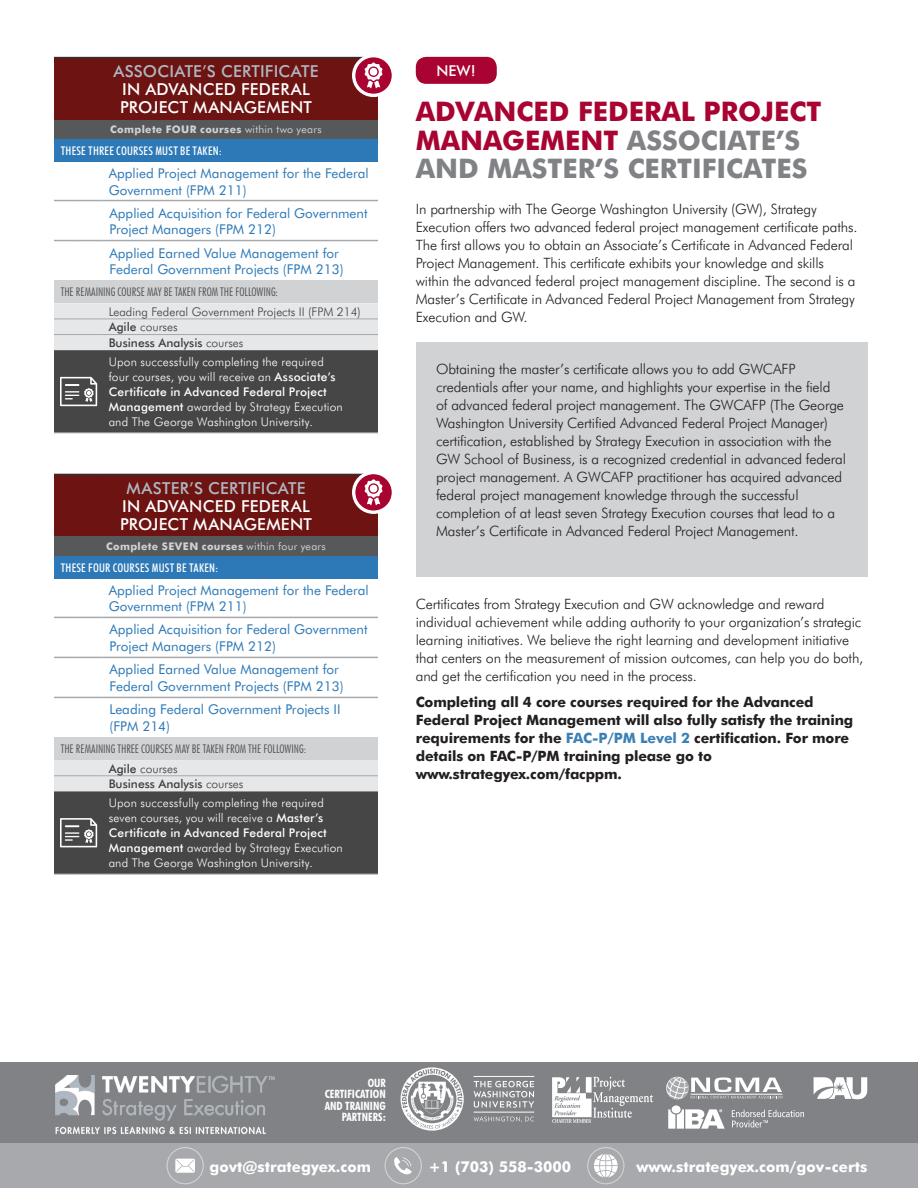
<style>
.page{position:relative;width:918px;height:1188px;background:#fff}
.page>*{position:absolute;margin:0;border:0;box-sizing:border-box;transform-origin:0 0}
.t1{font:700 27px/28.5px "Futura BT";color:#808285}
.t2{font:500 16.5px/18px "Futura BT";letter-spacing:.015em;color:#fff}
.t3{font:500 16.5px "Futura BT";letter-spacing:.01em;color:#aeb7c0}
.t4{font:700 15px "Futura BT";color:#fff}
.t5{font:500 15px "Futura BT";color:#fff}
.t6{font:300 14.25px/18px "Futura BT";letter-spacing:-.01em;color:#231f20}
.t7{font:700 14.25px/18px "Futura BT";letter-spacing:-.01em;color:#231f20}
.t8{font:13.5px/16.2px "Futura BT";color:#2d79b7}
.t9{font:300 12px/15px "Futura BT";letter-spacing:.015em;color:#fff}
.t10{font:300 condensed 12px/19.2px "Futura BT";color:#4b4c4d}
.t11{font:300 12px/15.6px "Futura BT";color:#3e3e3f}
.t12{font:500 condensed 12px "Futura BT";letter-spacing:.015em;color:#fff}
.t13{font:700 condensed 11.55px/11.6px "Futura BT";color:#fff;text-align:right}
.t14{font:700 10.5px "Futura BT";letter-spacing:.03em;color:#d1d2d4}
.s1{font-weight:400}
.s2{font-weight:500}
.s3{font-weight:500;font-stretch:normal;color:#3e3e3f}
.s4{font-stretch:normal;color:#3e3e3f}
.s5{font-weight:500;color:#3e3e3f}
.s6{color:#3e3e3f}
.s7{color:#a90332}
.s8{color:#3c81b5}
</style>
<div class="page">
<div style="left:0;top:1142px;width:918px;height:46px;background:#a8a9ad"></div>
<div style="left:0;top:1063px;width:918px;height:80px;background:#808285"></div>
<svg style="left:474px;top:1076px;width:60px;height:46px"></svg>
<div style="left:672px;top:1105px;width:9px;height:8px;background:#fff;border-radius:50%"></div>
<svg style="left:668px;top:1109px;width:57px;height:20px"></svg>
<svg style="left:732px;top:1110px;width:72px;height:18px"></svg>
<svg style="left:666px;top:1076px;width:116px;height:24px"></svg>
<hr style="left:691px;top:1094px;width:91px;height:1px;background:#fff">
<svg style="left:814px;top:1077px;width:53px;height:22px"></svg>
<div style="left:167px;top:1147px;width:37px;height:37px;border:1px solid #d1d2d4;border-radius:50%"></div>
<svg style="left:175px;top:1159px;width:20px;height:14px"></svg>
<div style="left:587px;top:1147px;width:37px;height:37px;border:1px solid #d1d2d4;border-radius:50%"></div>
<svg style="left:594px;top:1154px;width:24px;height:23px"></svg>
<div style="left:385px;top:1147px;width:37px;height:37px;border:1px solid #d1d2d4;border-radius:50%"></div>
<svg style="left:394px;top:1157px;width:18px;height:18px"></svg>
<img style="left:55px;top:1075px;width:219px;height:60px">
<svg style="left:552px;top:1077px;width:101px;height:46px"></svg>
<svg style="left:401px;top:1067px;width:63px;height:64px"></svg>
<div style="left:54px;top:58px;width:324px;height:62px;background:#6d1312"></div>
<div style="left:54px;top:120px;width:324px;height:19px;background:#57585a"></div>
<div style="left:54px;top:139px;width:324px;height:23px;background:#2d79b7"></div>
<div style="left:54px;top:281px;width:324px;height:22px;background:#d1d2d4"></div>
<svg style="left:54px;top:57px;width:49px;height:1px"></svg>
<hr style="left:103px;top:57px;width:275px;height:1px;background:#312f30">
<svg style="left:54px;top:200px;width:324px;height:81px"></svg>
<svg style="left:54px;top:303px;width:324px;height:131px;background:#828283"></svg>
<div style="left:416px;top:343px;width:451px;height:234px;background:#d1d2d4"></div>
<svg style="left:354px;top:56px;width:39px;height:39px"></svg>
<div style="left:352px;top:54px;width:43px;height:43px;border:3px solid #fff;border-radius:50%"></div>
<svg style="left:364px;top:62px;width:19px;height:27px"></svg>
<div style="left:54px;top:474px;width:324px;height:63px;background:#6d1312"></div>
<div style="left:54px;top:537px;width:324px;height:19px;background:#57585a"></div>
<div style="left:54px;top:556px;width:324px;height:23px;background:#2d79b7"></div>
<div style="left:54px;top:737px;width:324px;height:23px;background:#d1d2d4"></div>
<svg style="left:54px;top:474px;width:49px;height:1px"></svg>
<hr style="left:103px;top:474px;width:275px;height:1px;background:#312f30">
<svg style="left:54px;top:617px;width:324px;height:82px"></svg>
<svg style="left:54px;top:760px;width:324px;height:115px;background:#747475"></svg>
<svg style="left:354px;top:473px;width:39px;height:39px"></svg>
<div style="left:352px;top:471px;width:43px;height:43px;border:3px solid #fff;border-radius:50%"></div>
<svg style="left:364px;top:479px;width:19px;height:26px"></svg>
<div style="left:416px;top:57px;width:81px;height:27px;background:#a90332;border-radius:10px"></div>
<p class="t3" style="left:114px;top:61px;width:206px">ASSOCIATE’S CERTIFICATE</p>
<p class="t2" style="left:120px;top:80px;width:193px">IN ADVANCED FEDERAL<br>PROJECT MANAGEMENT</p>
<p class="t14" style="left:110px;top:123px;width:213px">Complete FOUR courses <span class="s1">within two years</span></p>
<p class="t12" style="left:61px;top:144px;width:163px">THESE THREE COURSES MUST BE TAKEN:</p>
<p class="t8" style="left:109px;top:165px;width:262px">Applied Project Management for the Federal<br>Government (FPM 211)</p>
<p class="t8" style="left:109px;top:205px;width:260px">Applied Acquisition for Federal Government<br>Project Managers (FPM 212)</p>
<p class="t8" style="left:109px;top:245px;width:236px">Applied Earned Value Management for<br>Federal Government Projects (FPM 213)</p>
<p class="t10" style="left:61px;top:283px;width:219px">THE REMAINING COURSE MAY BE TAKEN FROM THE FOLLOWING:</p>
<p class="t11" style="left:109px;top:303px;width:254px">Leading Federal Government Projects II (FPM 214)<br><span class="s2">Agile</span> courses<br><span class="s2">Business Analysis</span> courses</p>
<p class="t9" style="left:109px;top:354px;width:236px">Upon successfully completing the required four courses, you will receive an <span class="s2">Associate’s Certificate in Advanced Federal Project Management</span> awarded by Strategy Execution and The George Washington University.</p>
<p class="t3" style="left:126px;top:478px;width:181px">MASTER’S CERTIFICATE</p>
<p class="t2" style="left:120px;top:497px;width:193px">IN ADVANCED FEDERAL<br>PROJECT MANAGEMENT</p>
<p class="t14" style="left:106px;top:540px;width:221px">Complete SEVEN courses <span class="s1">within four years</span></p>
<p class="t12" style="left:61px;top:561px;width:159px">THESE FOUR COURSES MUST BE TAKEN:</p>
<p class="t8" style="left:109px;top:582px;width:262px">Applied Project Management for the Federal<br>Government (FPM 211)</p>
<p class="t8" style="left:109px;top:621px;width:260px">Applied Acquisition for Federal Government<br>Project Managers (FPM 212)</p>
<p class="t8" style="left:109px;top:661px;width:236px">Applied Earned Value Management for<br>Federal Government Projects (FPM 213)</p>
<p class="t8" style="left:109px;top:701px;width:233px">Leading Federal Government Projects II (FPM 214)</p>
<p class="t10" style="left:109px;top:739px;width:199px;text-indent:-48px">THE REMAINING THREE COURSES MAY BE TAKEN FROM THE FOLLOWING:<br><span class="s3">Agile</span> <span class="s4">courses</span></p>
<p class="t9" style="left:109px;top:774px;width:217px;line-height:19.2px"><span class="s5">Business Analysis</span> <span class="s6">courses<br></span>Upon successfully completing the required</p>
<p class="t9" style="left:109px;top:810px;width:236px">seven courses, you will receive a <span class="s2">Master’s Certificate in Advanced Federal Project Management</span> awarded by Strategy Execution and The George Washington University.</p>
<p class="t5" style="left:437px;top:62px;width:41px">NEW!</p>
<h1 class="t1" style="left:416px;top:97px;width:407px"><span class="s7">ADVANCED FEDERAL PROJECT<br>MANAGEMENT</span> ASSOCIATE’S<br>AND MASTER’S CERTIFICATES</h1>
<p class="t6" style="left:416px;top:200px;width:443px">In partnership with The George Washington University (GW), Strategy Execution offers two advanced federal project management certificate paths.<br>The first allows you to obtain an Associate’s Certificate in Advanced Federal Project Management. This certificate exhibits your knowledge and skills within the advanced federal project management discipline. The second is a Master’s Certificate in Advanced Federal Project Management from Strategy Execution and GW.</p>
<p class="t6" style="left:436px;top:360px;width:412px">Obtaining the master’s certificate allows you to add GWCAFP credentials after your name, and highlights your expertise in the field<br>of advanced federal project management. The GWCAFP (The George Washington University Certified Advanced Federal Project Manager) certification, established by Strategy Execution in association with the GW School of Business, is a recognized credential in advanced federal project management. A GWCAFP practitioner has acquired advanced federal project management knowledge through the successful completion of at least seven Strategy Execution courses that lead to a Master’s Certificate in Advanced Federal Project Management.</p>
<p class="t6" style="left:416px;top:595px;width:449px">Certificates from Strategy Execution and GW acknowledge and reward individual achievement while adding authority to your organization’s strategic learning initiatives. We believe the right learning and development initiative that centers on the measurement of mission outcomes, can help you do both, and get the certification you need in the process.</p>
<p class="t7" style="left:416px;top:693px;width:439px">Completing all 4 core courses required for the Advanced Federal Project Management will also fully satisfy the training requirements for the <span class="s8">FAC-P/PM Level 2</span> certification. For more details on FAC-P/PM training please go to www.strategyex.com/facppm.</p>
<p class="t13" style="left:325px;top:1077px;width:63px">OUR<br>CERTIFICATION<br>AND TRAINING<br>PARTNERS:</p>
<p class="t4" style="left:209px;top:1158px;width:163px">govt@strategyex.com</p>
<p class="t4" style="left:428px;top:1158px;width:144px">+1 (703) 558-3000</p>
<p class="t4" style="left:636px;top:1158px;width:232px">www.strategyex.com/gov-certs</p>
</div>
